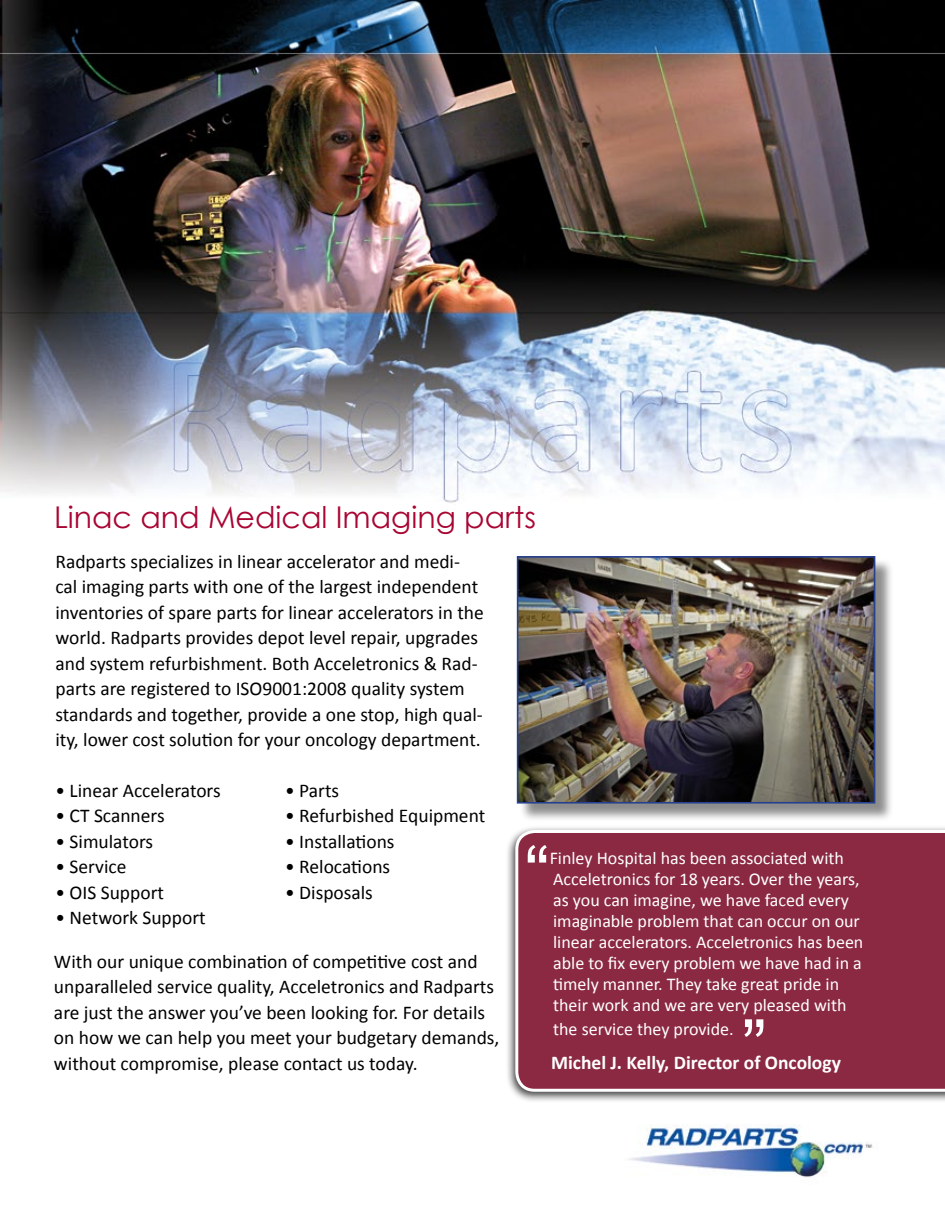
<style>
.page{position:relative;width:945px;height:1215px;background:#fff}
.page>*{position:absolute;margin:0;border:0;box-sizing:border-box;transform-origin:0 0}
.t1{font:75px "Arial";color:#fff}
.t2{font:30px "Century Gothic";color:#a90533}
.t3{font:19.5px/25.5px "Calibri";color:#000}
.t4{font:700 19.5px "Calibri";color:#fff}
.t5{font:18px/21px "Calibri";color:#fff}
</style>
<div class="page">
<img style="left:0;top:0;width:944px;height:1178px">
<div style="left:505px;top:825px;width:440px;height:279px;background:#000;opacity:.75"></div>
<div style="left:515px;top:830px;width:430px;height:262px;background:#8b2942"></div>
<div style="left:519px;top:558px;width:375px;height:264px;background:#000;opacity:.45"></div>
<img style="left:520px;top:559px;width:352px;height:242px">
<div style="left:517px;top:556px;width:358px;height:248px;border:2px solid #25408f"></div>
<h2 class="t2" style="left:54px;top:496px;width:484px">Linac and Medical Imaging parts</h2>
<p class="t3" style="left:56px;top:548px;width:430px">Radparts specializes in linear accelerator and medi&shy;cal imaging parts with one of the largest independent inventories of spare parts for linear accelerators in the world. Radparts provides depot level repair, upgrades and system refurbishment. Both Acceletronics &amp; Rad&shy;parts are registered to ISO9001:2008 quality system standards and together, provide a one stop, high qual&shy;ity, lower cost solution for your oncology department.</p>
<p class="t3" style="left:56px;top:778px;width:167px">• Linear Accelerators</p>
<p class="t3" style="left:56px;top:803px;width:111px">• CT Scanners</p>
<p class="t3" style="left:56px;top:829px;width:99px">• Simulators</p>
<p class="t3" style="left:56px;top:854px;width:73px">• Service</p>
<p class="t3" style="left:56px;top:880px;width:110px">• OIS Support</p>
<p class="t3" style="left:56px;top:905px;width:152px">• Network Support</p>
<p class="t3" style="left:285px;top:778px;width:56px">• Parts</p>
<p class="t3" style="left:285px;top:803px;width:202px">• Refurbished Equipment</p>
<p class="t3" style="left:285px;top:829px;width:111px">• Installations</p>
<p class="t3" style="left:285px;top:854px;width:107px">• Relocations</p>
<p class="t3" style="left:285px;top:880px;width:89px">• Disposals</p>
<p class="t3" style="left:54px;top:949px;width:447px">With our unique combination of competitive cost and unparalleled service quality, Acceletronics and Radparts are just the answer you’ve been looking for. For details on how we can help you meet your budgetary demands, without compromise, please contact us today.</p>
<h1 class="t1" style="left:525px;top:824px;width:26px">“</h1>
<p class="t5" style="left:550px;top:847px;width:315px">Finley Hospital has been associated with Acceletronics for 18 years. Over the years, as you can imagine, we have faced every imaginable problem that can occur on our linear accelerators. Acceletronics has been able to fix every problem we have had in a timely manner. They take great pride in their work and we are very pleased with</p>
<p class="t5" style="left:553px;top:1018px;width:182px">the service they provide.</p>
<p class="t4" style="left:551px;top:1050px;width:291px">Michel J. Kelly, Director of Oncology</p>
<h1 class="t1" style="left:742px;top:998px;width:26px">”</h1>
</div>
